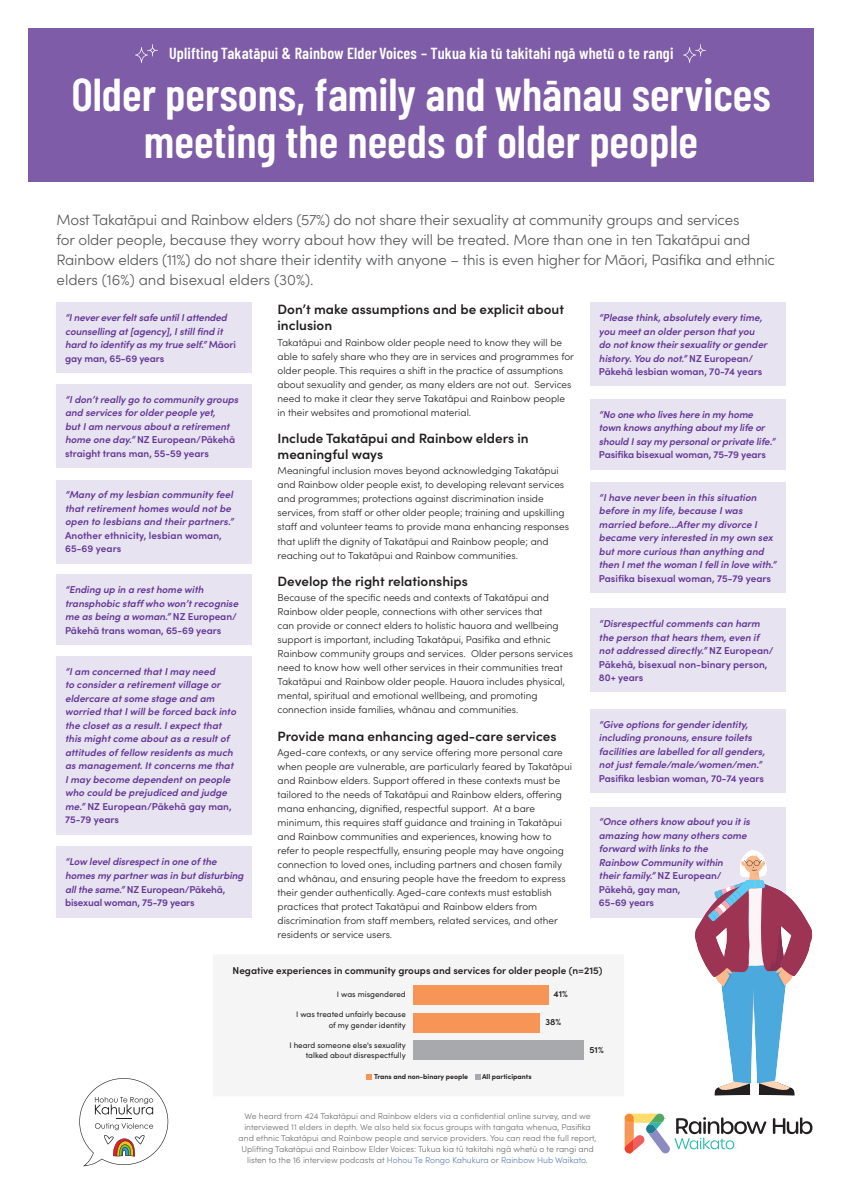
<style>
.page{position:relative;width:842px;height:1191px;background:#fff}
.page>*{position:absolute;margin:0;border:0;box-sizing:border-box;transform-origin:0 0}
.t1{font:600 46px/47.5px "Barlow Condensed";color:#fff;text-align:center}
.t2{font:600 16px "Barlow Condensed";letter-spacing:.01em;color:#fff}
.t3{font:300 15px/20px "Sofia Pro";letter-spacing:-.015em;color:#57585a}
.t4{font:600 13.5px/16px "Sofia Pro";color:#231f20}
.t5{font:300 10px/14px "Sofia Pro";color:#231f20}
.t6{font:italic 600 10px/13.5px "Sofia Pro";letter-spacing:-.005em;color:#633695}
.t7{font:600 10px/13.5px "Sofia Pro";letter-spacing:-.005em;color:#633695}
.t8{font:600 10px "Sofia Pro";color:#231f20}
.t9{font:600 9px "Sofia Pro";color:#231f20}
.t10{font:300 8.5px/11px "Sofia Pro";color:#6c6d70;text-align:center}
.t11{font:8px/10.5px "Sofia Pro";color:#231f20;text-align:right}
.t12{font:700 7px "Sofia Pro";color:#231f20}
.s1{font-style:normal}
.s2{color:#607eb4}
</style>
<div class="page">
<svg style="left:773px;top:1117px;width:39px;height:17px"></svg>
<svg style="left:624px;top:1113px;width:143px;height:41px"></svg>
<svg style="left:79px;top:1078px;width:89px;height:88px"></svg>
<div style="left:28px;top:28px;width:786px;height:153px;background:#7e5ca7"></div>
<svg style="left:683px;top:44px;width:23px;height:19px"></svg>
<svg style="left:135px;top:44px;width:23px;height:19px"></svg>
<div style="left:590px;top:807px;width:196px;height:110px;background:#e8e3f0"></div>
<div style="left:57px;top:302px;width:195px;height:71px;background:#e8e3f0"></div>
<div style="left:590px;top:302px;width:196px;height:84px;background:#e8e3f0"></div>
<div style="left:213px;top:954px;width:411px;height:142px;background:#f5f5f6"></div>
<svg style="left:366px;top:1074px;width:6px;height:6px"></svg>
<svg style="left:475px;top:1074px;width:6px;height:6px"></svg>
<div style="left:413px;top:985px;width:135px;height:20px;background:#f79556"></div>
<div style="left:413px;top:1012px;width:127px;height:20px;background:#f79556"></div>
<div style="left:413px;top:1040px;width:171px;height:20px;background:#a8a9ad"></div>
<div style="left:590px;top:608px;width:196px;height:84px;background:#e8e3f0"></div>
<div style="left:590px;top:482px;width:196px;height:111px;background:#e8e3f0"></div>
<div style="left:57px;top:384px;width:195px;height:84px;background:#e8e3f0"></div>
<div style="left:57px;top:479px;width:195px;height:84px;background:#e8e3f0"></div>
<div style="left:57px;top:574px;width:195px;height:71px;background:#e8e3f0"></div>
<div style="left:57px;top:656px;width:195px;height:178px;background:#e8e3f0"></div>
<div style="left:57px;top:846px;width:195px;height:71px;background:#e8e3f0"></div>
<div style="left:590px;top:399px;width:196px;height:71px;background:#e8e3f0"></div>
<div style="left:590px;top:709px;width:196px;height:84px;background:#e8e3f0"></div>
<svg style="left:694px;top:850px;width:119px;height:245px"></svg>
<h2 class="t2" style="left:169px;top:42px;width:506px">Uplifting Takatāpui &amp; Rainbow Elder Voices – Tukua kia tū takitahi ngā whetū o te rangi</h2>
<h1 class="t1" style="left:71px;top:68px;width:701px">Older persons, family and whānau services meeting the needs of older people</h1>
<p class="t3" style="left:57px;top:209px;width:720px">Most Takatāpui and Rainbow elders (57%) do not share their sexuality at community groups and services<br>for older people, because they worry about how they will be treated. More than one in ten Takatāpui and Rainbow elders (11%) do not share their identity with anyone – this is even higher for Māori, Pasifika and ethnic elders (16%) and bisexual elders (30%).</p>
<h3 class="t4" style="left:278px;top:300px;width:288px">Don’t make assumptions and be explicit about inclusion</h3>
<p class="t5" style="left:278px;top:334px;width:298px">Takatāpui and Rainbow older people need to know they will be able to safely share who they are in services and programmes for older people. This requires a shift in the practice of assumptions about sexuality and gender, as many elders are not out. Services need to make it clear they serve Takatāpui and Rainbow people in their websites and promotional material.</p>
<h3 class="t4" style="left:278px;top:429px;width:253px">Include Takatāpui and Rainbow elders in meaningful ways</h3>
<p class="t5" style="left:278px;top:463px;width:293px">Meaningful inclusion moves beyond acknowledging Takatāpui and Rainbow older people exist, to developing relevant services and programmes; protections against discrimination inside services, from staff or other older people; training and upskilling staff and volunteer teams to provide mana enhancing responses that uplift the dignity of Takatāpui and Rainbow people; and reaching out to Takatāpui and Rainbow communities.</p>
<h3 class="t4" style="left:278px;top:572px;width:192px">Develop the right relationships</h3>
<p class="t5" style="left:278px;top:590px;width:297px">Because of the specific needs and contexts of Takatāpui and Rainbow older people, connections with other services that<br>can provide or connect elders to holistic hauora and wellbeing support is important, including Takatāpui, Pasifika and ethnic Rainbow community groups and services. Older persons services need to know how well other services in their communities treat Takatāpui and Rainbow older people. Hauora includes physical, mental, spiritual and emotional wellbeing, and promoting connection inside families, whānau and communities.</p>
<h3 class="t4" style="left:278px;top:727px;width:281px">Provide mana enhancing aged-care services</h3>
<p class="t5" style="left:278px;top:745px;width:296px">Aged-care contexts, or any service offering more personal care when people are vulnerable, are particularly feared by Takatāpui and Rainbow elders. Support offered in these contexts must be tailored to the needs of Takatāpui and Rainbow elders, offering mana enhancing, dignified, respectful support. At a bare minimum, this requires staff guidance and training in Takatāpui and Rainbow communities and experiences, knowing how to refer to people respectfully, ensuring people may have ongoing connection to loved ones, including partners and chosen family and whānau, and ensuring people have the freedom to express their gender authentically. Aged-care contexts must establish practices that protect Takatāpui and Rainbow elders from discrimination from staff members, related services, and other residents or service users.</p>
<p class="t8" style="left:233px;top:963px;width:371px">Negative experiences in community groups and services for older people (n=215)</p>
<p class="t6" style="left:65px;top:310px;width:172px">“I never ever felt safe until I attended counselling at [agency], I still find it hard to identify as my true self.” <span class="s1">Māori gay man, 65-69 years</span></p>
<p class="t6" style="left:599px;top:310px;width:170px">“Please think, absolutely every time, you meet an older person that you do not know their sexuality or gender history. You do not.” <span class="s1">NZ European/ Pākehā lesbian woman, 70-74 years</span></p>
<p class="t6" style="left:65px;top:392px;width:175px">“I don’t really go to community groups and services for older people yet,<br>but I am nervous about a retirement home one day.” <span class="s1">NZ European/Pākehā straight trans man, 55-59 years</span></p>
<p class="t6" style="left:599px;top:407px;width:178px">“No one who lives here in my home town knows anything about my life or should I say my personal or private life.”</p>
<p class="t7" style="left:599px;top:447px;width:168px">Pasifika bisexual woman, 75-79 years</p>
<p class="t6" style="left:65px;top:487px;width:170px">“Many of my lesbian community feel that retirement homes would not be open to lesbians and their partners.”</p>
<p class="t7" style="left:65px;top:527px;width:158px">Another ethnicity, lesbian woman,<br>65-69 years</p>
<p class="t6" style="left:65px;top:582px;width:175px">“Ending up in a rest home with transphobic staff who won’t recognise me as being a woman.” <span class="s1">NZ European/ Pākehā trans woman, 65-69 years</span></p>
<p class="t6" style="left:65px;top:664px;width:173px">“I am concerned that I may need<br>to consider a retirement village or eldercare at some stage and am worried that I will be forced back into the closet as a result. I expect that this might come about as a result of attitudes of fellow residents as much as management. It concerns me that<br>I may become dependent on people who could be prejudiced and judge me.” <span class="s1">NZ European/Pākehā gay man,<br>75-79 years</span></p>
<p class="t6" style="left:65px;top:854px;width:180px;line-height:13.8px">“Low level disrespect in one of the homes my partner was in but disturbing all the same.” <span class="s1">NZ European/Pākehā, bisexual woman, 75-79 years</span></p>
<p class="t6" style="left:599px;top:489px;width:179px">“I have never been in this situation before in my life, because I was married before...After my divorce I became very interested in my own sex but more curious than anything and then I met the woman I fell in love with.”</p>
<p class="t7" style="left:599px;top:570px;width:174px">Pasifika bisexual woman, 75-79 years</p>
<p class="t6" style="left:599px;top:616px;width:176px">“Disrespectful comments can harm the person that hears them, even if not addressed directly.” <span class="s1">NZ European/<br>Pākehā, bisexual non-binary person,<br>80+ years</span></p>
<p class="t6" style="left:599px;top:716px;width:167px">“Give options for gender identity, including pronouns, ensure toilets facilities are labelled for all genders, not just female/male/women/men.”</p>
<p class="t7" style="left:599px;top:770px;width:166px">Pasifika lesbian woman, 70-74 years</p>
<p class="t6" style="left:599px;top:814px;width:153px">“Once others know about you it is amazing how many others come forward with links to the<br>Rainbow Community within<br>their family.” <span class="s1">NZ European/<br>Pākehā, gay man,<br>65-69 years</span></p>
<p class="t11" style="left:337px;top:988px;width:70px">I was misgendered</p>
<p class="t11" style="left:296px;top:1008px;width:111px">I was treated unfairly because of my gender identity</p>
<p class="t11" style="left:289px;top:1039px;width:118px">I heard someone else's sexuality talked about disrespectfully</p>
<p class="t12" style="left:374px;top:1071px;width:96px">Trans and non-binary people</p>
<p class="t12" style="left:482px;top:1071px;width:51px">All participants</p>
<p class="t9" style="left:553px;top:986px;width:16px">41%</p>
<p class="t9" style="left:545px;top:1015px;width:17px">38%</p>
<p class="t9" style="left:589px;top:1043px;width:16px">51%</p>
<p class="t10" style="left:239px;top:1109px;width:359px">We heard from 424 Takatāpui and Rainbow elders via a confidential online survey, and we interviewed 11 elders in depth. We also held six focus groups with tangata whenua, Pasifika and ethnic Takatāpui and Rainbow people and service providers. You can read the full report, Uplifting Takatāpui and Rainbow Elder Voices: Tukua kia tū takitahi ngā whetū o te rangi and listen to the 16 interview podcasts at <span class="s2">Hohou Te Rongo Kahukura</span> or <span class="s2">Rainbow Hub Waikato.</span></p>
</div>
